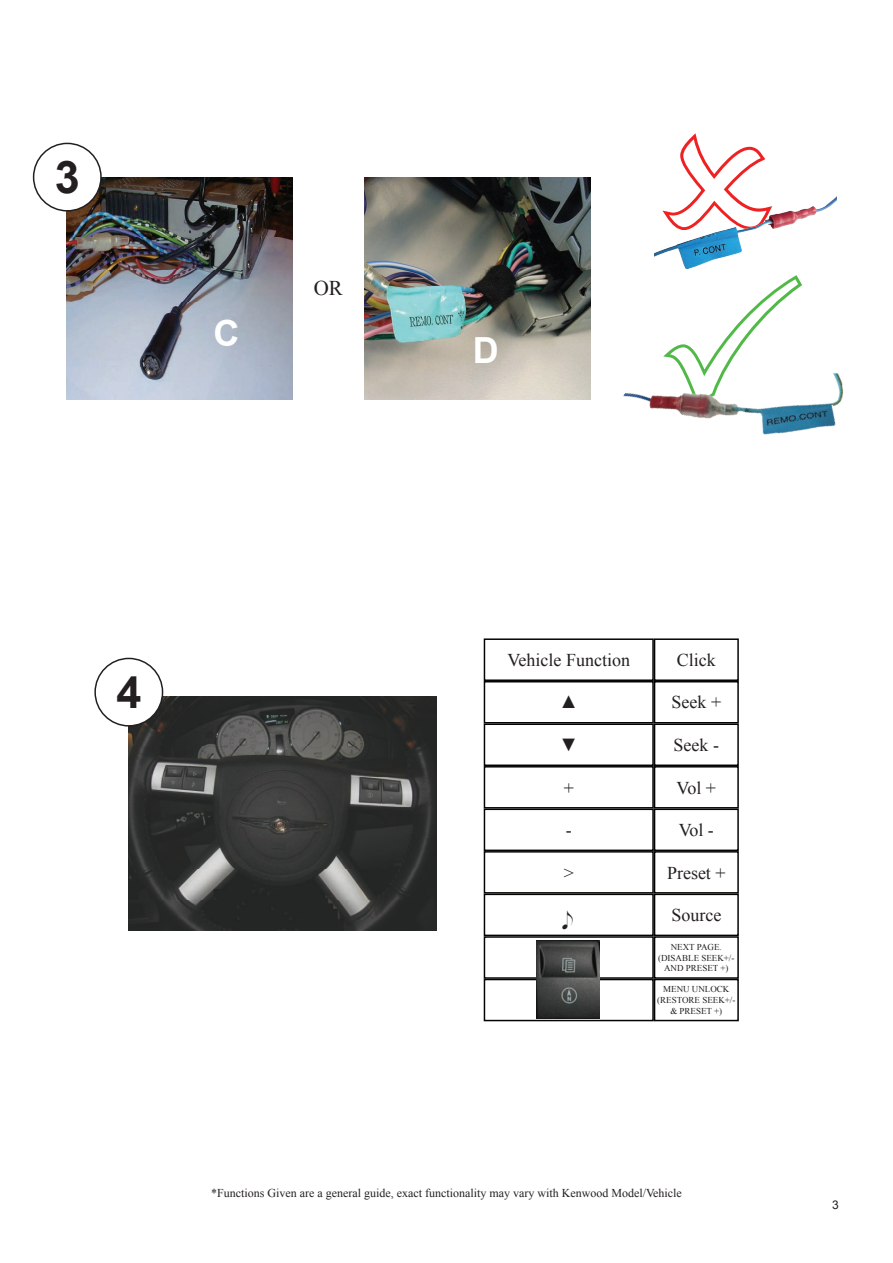
<style>
.page{position:relative;width:893px;height:1263px;background:#fff}
.page>*{position:absolute;margin:0;border:0;box-sizing:border-box;transform-origin:0 0}
.t1{font:700 45px "Arial";color:#231f20}
.t2{font:700 36px "Arial";color:#fff}
.t3{font:21px "Times New Roman";color:#231f20}
.t4{font:18px "Times New Roman";color:#231f20}
.t5{font:18px "Rhythms";color:#231f20}
.t6{font:12px "Times New Roman";color:#231f20}
.t7{font:12px "Arial";color:#231f20}
.t8{font:9px/10.8px "Times New Roman";color:#231f20;text-align:center}
</style>
<div class="page">
<img style="left:67px;top:177px;width:226px;height:222px">
<img style="left:623px;top:373px;width:221px;height:62px">
<img style="left:654px;top:197px;width:182px;height:72px">
<img style="left:364px;top:177px;width:226px;height:222px">
<div style="left:34px;top:143px;width:67px;height:68px;background:#fff;border-radius:50%"></div>
<div style="left:33px;top:143px;width:69px;height:69px;border:2px solid #231f20;border-radius:50%"></div>
<img style="left:128px;top:696px;width:309px;height:234px">
<div style="left:95px;top:658px;width:68px;height:68px;background:#fff;border-radius:50%"></div>
<div style="left:94px;top:658px;width:69px;height:69px;border:2px solid #231f20;border-radius:50%"></div>
<div style="left:484px;top:638px;width:170px;height:43px;border:2px solid #040503"></div>
<div style="left:654px;top:638px;width:85px;height:43px;border:2px solid #040503"></div>
<div style="left:484px;top:681px;width:170px;height:42px;border:2px solid #040503"></div>
<div style="left:484px;top:723px;width:170px;height:43px;border:2px solid #040503"></div>
<div style="left:484px;top:766px;width:170px;height:42px;border:2px solid #040503"></div>
<div style="left:484px;top:808px;width:170px;height:43px;border:2px solid #040503"></div>
<div style="left:654px;top:681px;width:85px;height:42px;border:2px solid #040503"></div>
<div style="left:654px;top:723px;width:85px;height:43px;border:2px solid #040503"></div>
<div style="left:654px;top:766px;width:85px;height:42px;border:2px solid #040503"></div>
<div style="left:654px;top:808px;width:85px;height:43px;border:2px solid #040503"></div>
<div style="left:484px;top:851px;width:170px;height:42px;border:2px solid #040503"></div>
<div style="left:484px;top:894px;width:170px;height:42px;border:2px solid #040503"></div>
<div style="left:654px;top:851px;width:85px;height:42px;border:2px solid #040503"></div>
<div style="left:654px;top:894px;width:85px;height:42px;border:2px solid #040503"></div>
<div style="left:484px;top:936px;width:170px;height:43px;border:2px solid #040503"></div>
<div style="left:484px;top:979px;width:170px;height:42px;border:2px solid #040503"></div>
<div style="left:654px;top:936px;width:85px;height:43px;border:2px solid #040503"></div>
<div style="left:654px;top:979px;width:85px;height:42px;border:2px solid #040503"></div>
<img style="left:536px;top:940px;width:64px;height:78px">
<svg style="left:656px;top:133px;width:122px;height:100px"></svg>
<svg style="left:656px;top:275px;width:150px;height:140px"></svg>
<h1 class="t1" style="left:55px;top:148px;width:27px">3</h1>
<h2 class="t2" style="left:213px;top:310px;width:27px">C</h2>
<h3 class="t3" style="left:314px;top:274px;width:31px">OR</h3>
<h2 class="t2" style="left:473px;top:326px;width:27px">D</h2>
<h1 class="t1" style="left:116px;top:663px;width:27px">4</h1>
<h3 class="t4" style="left:507px;top:648px;width:124px">Vehicle Function</h3>
<h3 class="t4" style="left:677px;top:648px;width:41px">Click</h3>
<h3 class="t4" style="left:560px;top:690px;width:19px">▲</h3>
<h3 class="t4" style="left:560px;top:733px;width:19px">▼</h3>
<h3 class="t4" style="left:564px;top:775px;width:12px">+</h3>
<h3 class="t4" style="left:566px;top:818px;width:7px">-</h3>
<h3 class="t4" style="left:671px;top:690px;width:51px">Seek +</h3>
<h3 class="t4" style="left:674px;top:733px;width:47px">Seek -</h3>
<h3 class="t4" style="left:677px;top:775px;width:41px">Vol +</h3>
<h3 class="t4" style="left:679px;top:818px;width:37px">Vol -</h3>
<h3 class="t4" style="left:564px;top:860px;width:12px">&gt;</h3>
<h3 class="t5" style="left:562px;top:912px;width:14px">e</h3>
<h3 class="t4" style="left:667px;top:860px;width:60px">Preset +</h3>
<h3 class="t4" style="left:671px;top:903px;width:51px">Source</h3>
<p class="t8" style="left:658px;top:941px;width:78px">NEXT PAGE. (DISABLE SEEK+/-<br>AND PRESET +)</p>
<p class="t8" style="left:657px;top:984px;width:80px">MENU UNLOCK (RESTORE SEEK+/- &amp; PRESET +)</p>
<p class="t6" style="left:211px;top:1185px;width:472px">*Functions Given are a general guide, exact functionality may vary with Kenwood Model/Vehicle</p>
<p class="t7" style="left:832px;top:1197px;width:8px">3</p>
</div>
